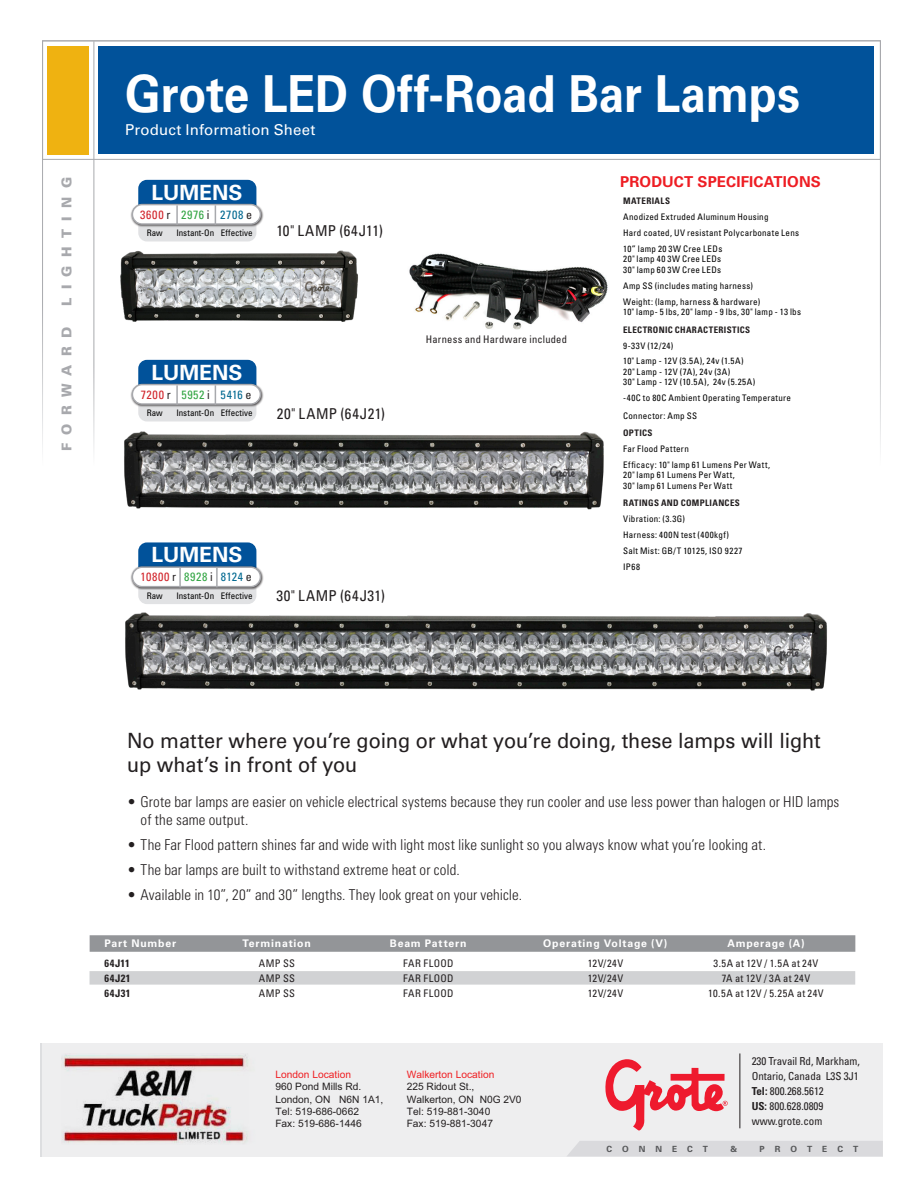
<style>
.page{position:relative;width:918px;height:1188px;background:#fff}
.page>*{position:absolute;margin:0;border:0;box-sizing:border-box;transform-origin:0 0}
.t1{font:700 51px "Univers LT Std";letter-spacing:-.005em;color:#fff;scale:.9 1}
.t2{font:21px/24px "Univers LT Std";letter-spacing:-.005em;color:#231f20;scale:.95 1}
.t3{font:700 21px "Univers LT Std";color:#fff}
.t4{font:300 condensed 15px/18px "Univers LT Std";letter-spacing:.005em;color:#231f20}
.t5{font:condensed 15px "Univers LT Std";letter-spacing:.04em;color:#231f20}
.t6{font:15px "Univers LT Std";letter-spacing:.005em;color:#fff}
.t7{font:700 15px "Univers LT Std";letter-spacing:.01em;color:#ee1d23}
.t8{font:900 13.5px "Univers LT Std";letter-spacing:.615em;color:#a8a9ad}
.t9{font:condensed 12px "Univers LT Std";letter-spacing:.055em;color:#d1232a}
.t10{font:condensed 10.95px/15px "Univers";letter-spacing:-.005em;color:#231f20}
.t11{font:condensed 10.5px "Univers LT Std";letter-spacing:.035em;color:#231f20}
.t12{font:700 10.5px "Univers LT Std";letter-spacing:.075em;color:#fff}
.t13{font:700 condensed 10.5px "Univers LT Std";letter-spacing:.05em;color:#231f20}
.t14{font:10.2px/12.3px "Arial";color:#231f20}
.t15{font:10.2px "Arial";color:#ee1f23}
.t16{font:condensed 9px/10.5px "Univers LT Std";letter-spacing:.03em;color:#000}
.t17{font:condensed 9px/10.5px "Univers LT Std";letter-spacing:.05em;color:#000}
.t18{font:700 condensed 9px "Univers LT Std";letter-spacing:.04em;color:#231f20}
.t19{font:condensed 9px "Univers LT Std";letter-spacing:-.01em;color:#000}
.t20{font:condensed 9px "Univers LT Std";letter-spacing:.005em;color:#000}
.t21{font:700 8.55px "Univers";letter-spacing:1.175em;color:#57585a}
.s1{color:#231f20}
.s2{color:#32a543}
.s3{color:#006890}
.s4{font-weight:700}
</style>
<div class="page">
<div style="left:42px;top:40px;width:839px;height:120px;border:1px solid #a8a9ad"></div>
<div style="left:99px;top:46px;width:775px;height:108px;background:#01529a"></div>
<div style="left:48px;top:46px;width:41px;height:108px;background:#efb211"></div>
<hr style="left:94px;top:41px;width:1px;height:466px;background:#fff">
<div style="left:42px;top:1043px;width:841px;height:113px;background:#eeeeef"></div>
<div style="left:567px;top:1141px;width:316px;height:15px;background:#dadadd"></div>
<svg style="left:605px;top:1059px;width:123px;height:71px"></svg>
<hr style="left:740px;top:1053px;width:1px;height:75px;background:#231f20">
<img style="left:62px;top:1054px;width:186px;height:89px">
<img style="left:409px;top:253px;width:199px;height:77px">
<div style="left:90px;top:935px;width:765px;height:17px;background:#939598"></div>
<div style="left:90px;top:971px;width:765px;height:14px;background:#d1d2d4"></div>
<img style="left:120px;top:250px;width:238px;height:72px">
<img style="left:124px;top:409px;width:480px;height:101px">
<img style="left:125px;top:590px;width:702px;height:101px">
<div style="left:138px;top:360px;width:118px;height:35px;background:#01529a;border-radius:9px"></div>
<div style="left:138px;top:392px;width:118px;height:29px;background:#e1e2e4;border-radius:9px"></div>
<div style="left:131px;top:383px;width:133px;height:25px;background:#231f20;opacity:.75"></div>
<div style="left:132px;top:385px;width:128px;height:19px;background:#fff;border-radius:10px"></div>
<div style="left:132px;top:384px;width:129px;height:21px;border:2px solid #a8a9ad;border-radius:10px"></div>
<svg style="left:215px;top:385px;width:1px;height:20px"></svg>
<hr style="left:176px;top:385px;width:2px;height:20px;background:#a8a9ad">
<div style="left:138px;top:542px;width:118px;height:36px;background:#01529a;border-radius:9px"></div>
<div style="left:138px;top:575px;width:118px;height:29px;background:#e1e2e4;border-radius:9px"></div>
<div style="left:131px;top:565px;width:133px;height:25px;background:#231f20;opacity:.75"></div>
<div style="left:132px;top:567px;width:128px;height:20px;background:#fff;border-radius:10px"></div>
<div style="left:132px;top:566px;width:129px;height:21px;border:2px solid #a8a9ad;border-radius:10px"></div>
<svg style="left:216px;top:568px;width:2px;height:19px"></svg>
<svg style="left:179px;top:568px;width:2px;height:19px"></svg>
<div style="left:138px;top:180px;width:118px;height:35px;background:#01529a;border-radius:9px"></div>
<div style="left:138px;top:212px;width:118px;height:29px;background:#e1e2e4;border-radius:9px"></div>
<div style="left:131px;top:203px;width:133px;height:25px;background:#231f20;opacity:.75"></div>
<div style="left:132px;top:205px;width:128px;height:19px;background:#fff;border-radius:10px"></div>
<div style="left:132px;top:204px;width:129px;height:21px;border:2px solid #a8a9ad;border-radius:10px"></div>
<svg style="left:215px;top:205px;width:1px;height:20px"></svg>
<hr style="left:176px;top:205px;width:2px;height:20px;background:#a8a9ad">
<h3 class="t8" style="left:58px;top:306px;width:130px;rotate:-90deg">LIGHTING</h3>
<h3 class="t8" style="left:58px;top:451px;width:126px;rotate:-90deg">FORWARD</h3>
<p class="t1" style="left:125px;top:64px;width:751px">Grote LED Off-Road Bar Lamps</p>
<p class="t6" style="left:125px;top:120px;width:192px">Product Information Sheet</p>
<p class="t3" style="left:151px;top:180px;width:93px">LUMENS</p>
<p class="t16" style="left:147px;top:227px;width:17px">Raw</p>
<p class="t19" style="left:177px;top:227px;width:39px">Instant-On</p>
<p class="t20" style="left:221px;top:227px;width:33px">Effective</p>
<p class="t9" style="left:140px;top:207px;width:113px">3600 <span class="s1">r</span> <span class="s2">2976</span> <span class="s1">i</span> <span class="s3">2708</span> <span class="s1">e</span></p>
<p class="t5" style="left:276px;top:221px;width:108px">10" LAMP (64J11)</p>
<p class="t3" style="left:151px;top:360px;width:93px">LUMENS</p>
<p class="t16" style="left:147px;top:407px;width:17px">Raw</p>
<p class="t19" style="left:177px;top:407px;width:39px">Instant-On</p>
<p class="t20" style="left:221px;top:407px;width:33px">Effective</p>
<p class="t9" style="left:141px;top:387px;width:112px">7200 <span class="s1">r</span> <span class="s2">5952</span> <span class="s1">i</span> <span class="s3">5416</span> <span class="s1">e</span></p>
<p class="t5" style="left:277px;top:404px;width:110px">20" LAMP (64J21)</p>
<p class="t11" style="left:426px;top:333px;width:143px">Harness and Hardware included</p>
<p class="t3" style="left:151px;top:543px;width:93px">LUMENS</p>
<p class="t16" style="left:147px;top:590px;width:17px">Raw</p>
<p class="t19" style="left:177px;top:590px;width:39px">Instant-On</p>
<p class="t20" style="left:221px;top:590px;width:33px">Effective</p>
<p class="t9" style="left:141px;top:569px;width:113px">10800 <span class="s1">r</span> <span class="s2">8928</span> <span class="s1">i</span> <span class="s3">8124</span> <span class="s1">e</span></p>
<p class="t5" style="left:276px;top:587px;width:110px">30" LAMP (64J31)</p>
<p class="t7" style="left:620px;top:173px;width:202px">PRODUCT SPECIFICATIONS</p>
<p class="t18" style="left:623px;top:196px;width:48px">MATERIALS</p>
<p class="t16" style="left:623px;top:212px;width:147px">Anodized Extruded Aluminum Housing</p>
<p class="t16" style="left:623px;top:227px;width:177px">Hard coated, UV resistant Polycarbonate Lens</p>
<p class="t16" style="left:623px;top:243px;width:101px">10” lamp 20 3W Cree LEDs<br>20" lamp 40 3W Cree LEDs<br>30" lamp 60 3W Cree LEDs</p>
<p class="t16" style="left:623px;top:280px;width:131px">Amp SS (includes mating harness)</p>
<p class="t16" style="left:623px;top:296px;width:179px">Weight: (lamp, harness &amp; hardware)<br>10" lamp- 5 lbs, 20" lamp - 9 lbs, 30" lamp - 13 lbs</p>
<p class="t18" style="left:623px;top:324px;width:129px">ELECTRONIC CHARACTERISTICS</p>
<p class="t16" style="left:623px;top:340px;width:52px">9-33V (12/24)</p>
<p class="t17" style="left:623px;top:356px;width:134px">10" Lamp - 12V (3.5A), 24v (1.5A)<br>20" Lamp - 12V (7A), 24v (3A)<br>30" Lamp - 12V (10.5A), 24v (5.25A)</p>
<p class="t16" style="left:623px;top:393px;width:169px">-40C to 80C Ambient Operating Temperature</p>
<p class="t16" style="left:623px;top:410px;width:76px">Connector: Amp SS</p>
<p class="t18" style="left:623px;top:427px;width:31px">OPTICS</p>
<p class="t16" style="left:623px;top:443px;width:67px">Far Flood Pattern</p>
<p class="t16" style="left:623px;top:459px;width:148px">Efficacy: 10" lamp 61 Lumens Per Watt,<br>20" lamp 61 Lumens Per Watt,<br>30" lamp 61 Lumens Per Watt</p>
<p class="t18" style="left:623px;top:498px;width:118px">RATINGS AND COMPLIANCES</p>
<p class="t16" style="left:623px;top:514px;width:64px">Vibration: (3.3G)</p>
<p class="t16" style="left:623px;top:530px;width:107px">Harness: 400N test (400kgf)</p>
<p class="t16" style="left:623px;top:545px;width:121px">Salt Mist: GB/T 10125, ISO 9227</p>
<p class="t16" style="left:623px;top:561px;width:18px">IP68</p>
<p class="t2" style="left:127px;top:729px;width:732px">No matter where you’re going or what you’re doing, these lamps will light up what’s in front of you</p>
<p class="t4" style="left:141px;top:793px;width:700px;text-indent:-14px">• Grote bar lamps are easier on vehicle electrical systems because they run cooler and use less power than halogen or HID lamps of the same output.</p>
<p class="t4" style="left:127px;top:836px;width:640px">• The Far Flood pattern shines far and wide with light most like sunlight so you always know what you’re looking at.</p>
<p class="t4" style="left:127px;top:861px;width:334px">• The bar lamps are built to withstand extreme heat or cold.</p>
<p class="t4" style="left:127px;top:885px;width:397px">• Available in 10”, 20” and 30” lengths. They look great on your vehicle.</p>
<p class="t12" style="left:104px;top:937px;width:73px">Part Number</p>
<p class="t12" style="left:243px;top:937px;width:70px">Termination</p>
<p class="t12" style="left:390px;top:937px;width:78px">Beam Pattern</p>
<p class="t12" style="left:543px;top:937px;width:125px">Operating Voltage (V)</p>
<p class="t12" style="left:727px;top:937px;width:79px">Amperage (A)</p>
<p class="t13" style="left:104px;top:956px;width:27px">64J11</p>
<p class="t11" style="left:259px;top:956px;width:38px">AMP SS</p>
<p class="t11" style="left:403px;top:956px;width:52px">FAR FLOOD</p>
<p class="t11" style="left:588px;top:956px;width:37px">12V/24V</p>
<p class="t11" style="left:714px;top:956px;width:106px">3.5A at 12V / 1.5A at 24V</p>
<p class="t13" style="left:104px;top:971px;width:28px">64J21</p>
<p class="t11" style="left:259px;top:971px;width:38px">AMP SS</p>
<p class="t11" style="left:403px;top:971px;width:52px">FAR FLOOD</p>
<p class="t11" style="left:588px;top:971px;width:37px">12V/24V</p>
<p class="t11" style="left:722px;top:971px;width:90px">7A at 12V / 3A at 24V</p>
<p class="t13" style="left:104px;top:986px;width:28px">64J31</p>
<p class="t11" style="left:259px;top:986px;width:38px">AMP SS</p>
<p class="t11" style="left:403px;top:986px;width:52px">FAR FLOOD</p>
<p class="t11" style="left:588px;top:986px;width:37px">12V/24V</p>
<p class="t11" style="left:708px;top:986px;width:117px">10.5A at 12V / 5.25A at 24V</p>
<p class="t15" style="left:275px;top:1068px;width:77px">London Location</p>
<p class="t14" style="left:275px;top:1081px;width:110px">960 Pond Mills Rd.<br>London, ON N6N 1A1,<br>Tel: 519-686-0662<br>Fax: 519-686-1446</p>
<p class="t15" style="left:407px;top:1068px;width:89px">Walkerton Location</p>
<p class="t14" style="left:407px;top:1081px;width:116px">225 Ridout St.,<br>Walkerton, ON N0G 2V0<br>Tel: 519-881-3040<br>Fax: 519-881-3047</p>
<p class="t10" style="left:752px;top:1053px;width:110px">230 Travail Rd, Markham,<br>Ontario, Canada L3S 3J1<br><span class="s4">Tel:</span> 800.268.5612<br><span class="s4">US:</span> 800.628.0809 www.grote.com</p>
<p class="t21" style="left:606px;top:1143px;width:103px">CONNECT</p>
<p class="t21" style="left:730px;top:1143px;width:8px">&amp;</p>
<p class="t21" style="left:760px;top:1143px;width:100px">PROTECT</p>
</div>
